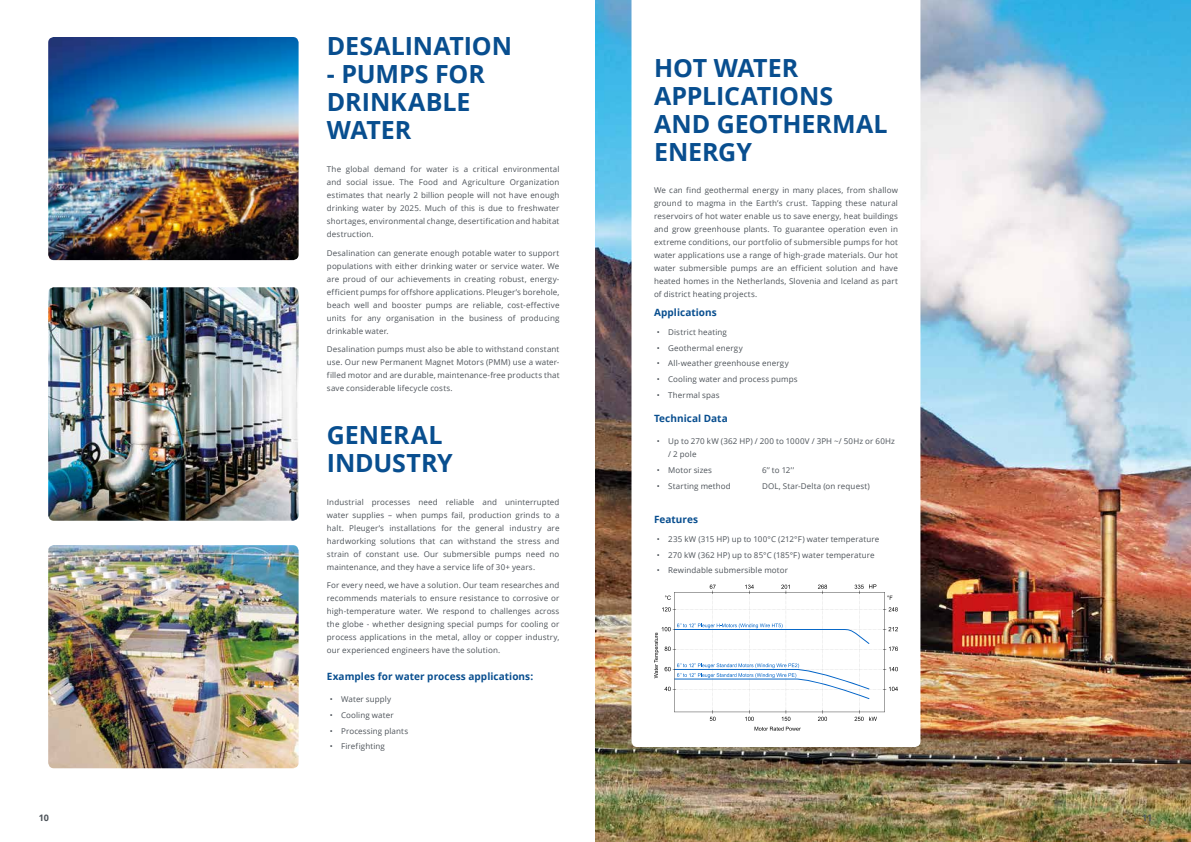
<style>
.page{position:relative;width:1191px;height:842px;background:#fff}
.page>*{position:absolute;margin:0;border:0;box-sizing:border-box;transform-origin:0 0}
.t1{font:700 25px/28px "Open Sans";letter-spacing:-.005em;color:#084e8f}
.t2{font:700 10px "Open Sans";letter-spacing:.005em;color:#084e8f}
.t3{font:700 9px "Open Sans";color:#4d5359}
.t4{font:8px/13px "Open Sans";letter-spacing:.015em;color:#4d5359;text-align:justify}
</style>
<div class="page">
<img style="left:48px;top:37px;width:250px;height:223px">
<img style="left:48px;top:545px;width:250px;height:223px">
<img style="left:48px;top:287px;width:250px;height:234px">
<img style="left:595px;top:0;width:596px;height:842px">
<svg style="left:631px;top:0;width:289px;height:747px"></svg>
<svg style="left:754px;top:727px;width:47px;height:4px"></svg>
<svg style="left:654px;top:584px;width:244px;height:137px"></svg>
<h1 class="t1" style="left:327px;top:31px;width:187px">DESALINATION</h1>
<h1 class="t1" style="left:327px;top:59px;width:159px">- PUMPS FOR<br>DRINKABLE<br>WATER</h1>
<p class="t4" style="left:327px;top:162px;width:234px">The global demand for water is a critical environmental and social issue. The Food and Agriculture Organization estimates that nearly 2 billion people will not have enough drinking water by 2025. Much of this is due to freshwater shortages, environmental change, desertification and habitat destruction.</p>
<p class="t4" style="left:327px;top:246px;width:234px">Desalination can generate enough potable water to support populations with either drinking water or service water. We are proud of our achievements in creating robust, energy&shy;efficient pumps for offshore applications. Pleuger’s borehole, beach well and booster pumps are reliable, cost-effective units for any organisation in the business of producing drinkable water.</p>
<p class="t4" style="left:327px;top:343px;width:234px">Desalination pumps must also be able to withstand constant use. Our new Permanent Magnet Motors (PMM) use a water&shy;filled motor and are durable, maintenance-free products that save considerable lifecycle costs.</p>
<h1 class="t1" style="left:327px;top:420px;width:127px">GENERAL<br>INDUSTRY</h1>
<p class="t4" style="left:327px;top:495px;width:234px">Industrial processes need reliable and uninterrupted water supplies – when pumps fail, production grinds to a halt. Pleuger’s installations for the general industry are hardworking solutions that can withstand the stress and strain of constant use. Our submersible pumps need no maintenance, and they have a service life of 30+ years.</p>
<p class="t4" style="left:327px;top:579px;width:234px">For every need, we have a solution. Our team researches and recommends materials to ensure resistance to corrosive or high-temperature water. We respond to challenges across the globe - whether designing special pumps for cooling or process applications in the metal, alloy or copper industry, our experienced engineers have the solution.</p>
<p class="t2" style="left:327px;top:670px;width:208px">Examples for water process applications:</p>
<p class="t4" style="left:330px;top:692px;width:63px">• Water supply</p>
<p class="t4" style="left:330px;top:708px;width:65px">• Cooling water</p>
<p class="t4" style="left:330px;top:724px;width:80px">• Processing plants</p>
<p class="t4" style="left:330px;top:740px;width:57px">• Firefighting</p>
<h1 class="t1" style="left:654px;top:53px;width:235px">HOT WATER<br>APPLICATIONS<br>AND GEOTHERMAL<br>ENERGY</h1>
<p class="t4" style="left:654px;top:184px;width:245px">We can find geothermal energy in many places, from shallow ground to magma in the Earth’s crust. Tapping these natural reservoirs of hot water enable us to save energy, heat buildings and grow greenhouse plants. To guarantee operation even in extreme conditions, our portfolio of submersible pumps for hot water applications use a range of high-grade materials. Our hot water submersible pumps are an efficient solution and have heated homes in the Netherlands, Slovenia and Iceland as part of district heating projects.</p>
<p class="t2" style="left:654px;top:305px;width:64px">Applications</p>
<p class="t4" style="left:657px;top:325px;width:72px">• District heating</p>
<p class="t4" style="left:657px;top:341px;width:87px">• Geothermal energy</p>
<p class="t4" style="left:657px;top:357px;width:133px">• All-weather greenhouse energy</p>
<p class="t4" style="left:657px;top:373px;width:142px">• Cooling water and process pumps</p>
<p class="t4" style="left:657px;top:388px;width:64px">• Thermal spas</p>
<p class="t2" style="left:654px;top:412px;width:75px">Technical Data</p>
<p class="t4" style="left:668px;top:434px;width:228px;text-indent:-11px">• Up to 270 kW (362 HP) / 200 to 1000V / 3PH ~/ 50Hz or 60Hz / 2 pole</p>
<p class="t4" style="left:657px;top:463px;width:57px">• Motor sizes</p>
<p class="t4" style="left:762px;top:463px;width:34px">6’’ to 12’’</p>
<p class="t4" style="left:657px;top:479px;width:75px">• Starting method</p>
<p class="t4" style="left:762px;top:479px;width:109px">DOL, Star-Delta (on request)</p>
<p class="t2" style="left:654px;top:512px;width:46px">Features</p>
<p class="t4" style="left:657px;top:532px;width:224px">• 235 kW (315 HP) up to 100°C (212°F) water temperature</p>
<p class="t4" style="left:657px;top:548px;width:219px">• 270 kW (362 HP) up to 85°C (185°F) water temperature</p>
<p class="t4" style="left:657px;top:564px;width:133px">• Rewindable submersible motor</p>
<p class="t3" style="left:39px;top:811px;width:12px">10</p>
<p class="t3" style="left:1142px;top:811px;width:11px">11</p>
</div>
